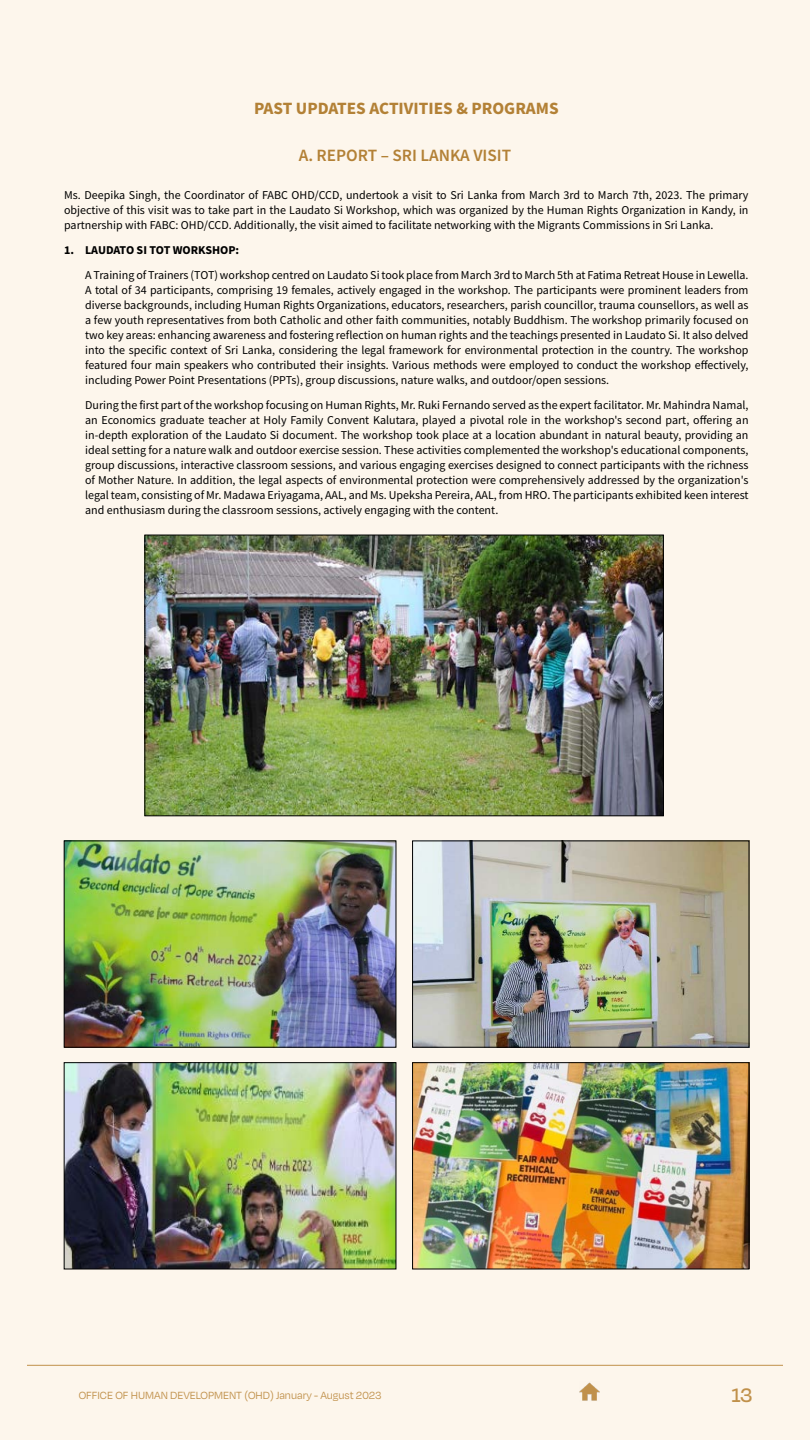
<style>
.page{position:relative;width:810px;height:1440px;background:#fdf6ec}
.page>*{position:absolute;margin:0;border:0;box-sizing:border-box;transform-origin:0 0}
.t1{font:500 22.5px "Degular Display";color:#b38136}
.t2{font:700 17.25px "Source Sans Pro";color:#b38136}
.t3{font:600 17.25px "Source Sans Pro";color:#b38136}
.BODY_TEXT{font:12px/15px "Source Sans Pro";color:#000;text-align:justify}
.t4{font:12px "Degular";color:#b38136;scale:.95 1}
.BODY_TEXT-2{font:700 12px "Source Sans Pro";letter-spacing:-.005em;color:#000}
</style>
<div class="page">
<img style="left:147px;top:537px;width:514px;height:277px">
<div style="left:145px;top:535px;width:518px;height:281px;border:1px solid #000"></div>
<img style="left:414px;top:843px;width:333px;height:202px">
<img style="left:414px;top:1065px;width:333px;height:202px">
<div style="left:412px;top:1063px;width:337px;height:206px;border:1px solid #000"></div>
<img style="left:66px;top:843px;width:328px;height:202px">
<img style="left:66px;top:1065px;width:328px;height:202px">
<div style="left:64px;top:1063px;width:332px;height:206px;border:1px solid #000"></div>
<p class="t2" style="left:254px;top:97px;width:306px">PAST UPDATES ACTIVITIES &amp; PROGRAMS</p>
<p class="t3" style="left:299px;top:144px;width:214px">A. REPORT – SRI LANKA VISIT</p>
<p class="BODY_TEXT" style="left:64px;top:187px;width:686px">Ms. Deepika Singh, the Coordinator of FABC OHD/CCD, undertook a visit to Sri Lanka from March 3rd to March 7th, 2023. The primary objective of this visit was to take part in the Laudato Si Workshop, which was organized by the Human Rights Organization in Kandy, in partnership with FABC: OHD/CCD. Additionally, the visit aimed to facilitate networking with the Migrants Commissions in Sri Lanka.</p>
<p class="BODY_TEXT-2" style="left:64px;top:242px;width:177px">1. LAUDATO SI TOT WORKSHOP:</p>
<p class="BODY_TEXT" style="left:85px;top:267px;width:665px">A Training of Trainers (TOT) workshop centred on Laudato Si took place from March 3rd to March 5th at Fatima Retreat House in Lewella.<br>A total of 34 participants, comprising 19 females, actively engaged in the workshop. The participants were prominent leaders from diverse backgrounds, including Human Rights Organizations, educators, researchers, parish councillor, trauma counsellors, as well as a few youth representatives from both Catholic and other faith communities, notably Buddhism. The workshop primarily focused on two key areas: enhancing awareness and fostering reflection on human rights and the teachings presented in Laudato Si. It also delved into the specific context of Sri Lanka, considering the legal framework for environmental protection in the country. The workshop featured four main speakers who contributed their insights. Various methods were employed to conduct the workshop effectively, including Power Point Presentations (PPTs), group discussions, nature walks, and outdoor/open sessions.</p>
<p class="BODY_TEXT" style="left:85px;top:397px;width:665px">During the first part of the workshop focusing on Human Rights, Mr. Ruki Fernando served as the expert facilitator. Mr. Mahindra Namal, an Economics graduate teacher at Holy Family Convent Kalutara, played a pivotal role in the workshop's second part, offering an in-depth exploration of the Laudato Si document. The workshop took place at a location abundant in natural beauty, providing an ideal setting for a nature walk and outdoor exercise session. These activities complemented the workshop's educational components, group discussions, interactive classroom sessions, and various engaging exercises designed to connect participants with the richness of Mother Nature. In addition, the legal aspects of environmental protection were comprehensively addressed by the organization's legal team, consisting of Mr. Madawa Eriyagama, AAL, and Ms. Upeksha Pereira, AAL, from HRO. The participants exhibited keen interest and enthusiasm during the classroom sessions, actively engaging with the content.</p>
<p class="t4" style="left:79px;top:1388px;width:320px">OFFICE OF HUMAN DEVELOPMENT (OHD) January - August 2023</p>
<h1 class="t1" style="left:732px;top:1382px;width:22px">13</h1>
</div>
